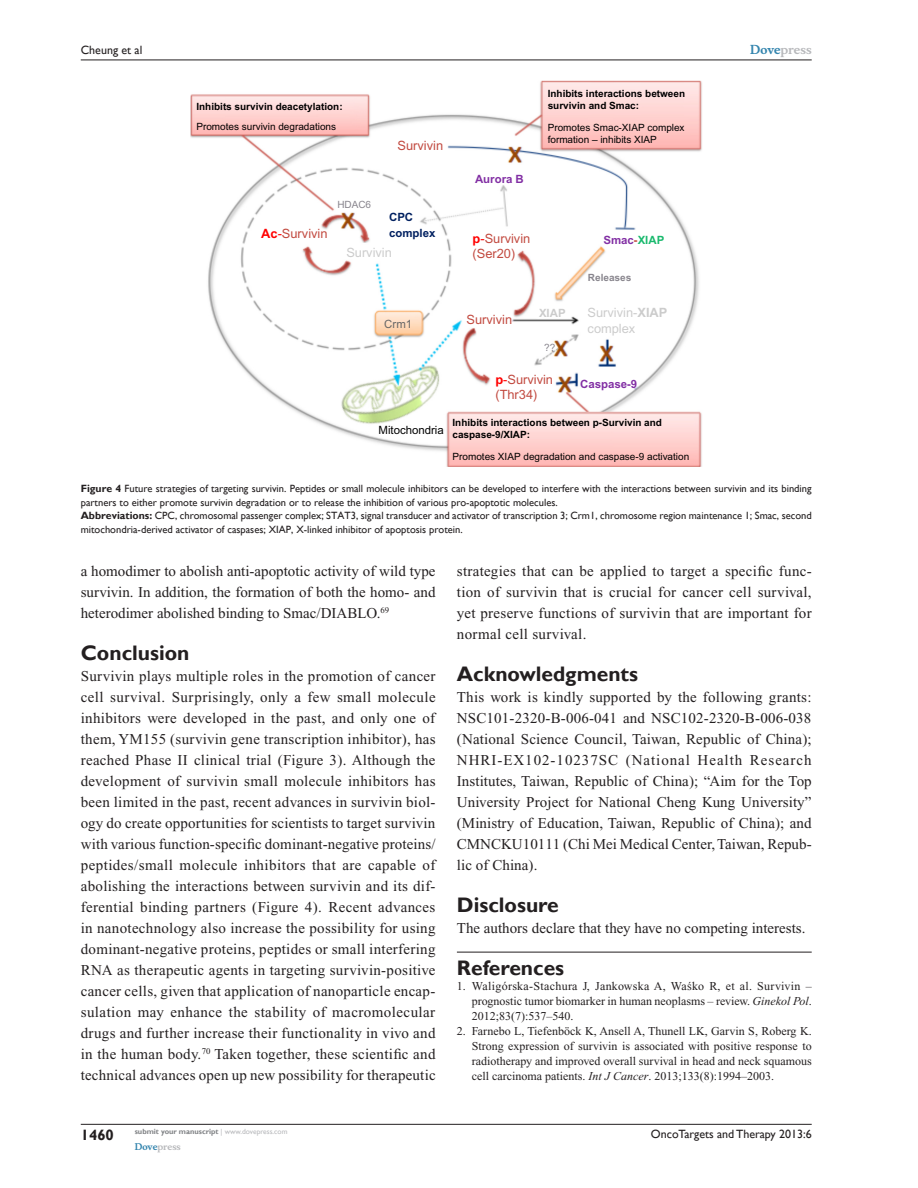
<style>
.page{position:relative;width:918px;height:1188px;background:#fff}
.page>*{position:absolute;margin:0;border:0;box-sizing:border-box;transform-origin:0 0}
.RefH{font:700 21px "Gill Sans";color:#231f20}
.TxF{font:15px/21px "Times New Roman";letter-spacing:.005em;color:#231f20;text-align:justify}
.Tx{font:15px/21px "Times New Roman";color:#231f20;text-align:justify}
.t1{font:700 15px "Gill Sans";color:#231f20}
.t2{font:12.9px/15.5px "Arial";color:#c24a40}
.t3{font:12.9px/15.5px "Arial";color:#ccc}
.RefNL1{font:12px/15px "Times New Roman";color:#231f20;text-align:justify}
.t4{font:12px "Gill Sans";color:#231f20}
.t5{font:700 12px "Musee";color:#b8b9bc}
.t6{font:700 11.4px "Arial";color:#822fa4}
.t7{font:11.4px "Arial";color:#000}
.t8{font:700 11.4px/15.6px "Arial";color:#002060}
.t9{font:700 11.4px "Arial";color:#ccc}
.t10{font:11.4px "Arial";color:#666}
.FC{font:10.5px/13.5px "Gill Sans";color:#231f20}
.t11{font:700 10.05px/12px "Arial";color:#000}
.t12{font:10.05px/12px "Arial";color:#000}
.t13{font:700 10.05px "Arial";color:#88858d}
.t14{font:10.05px "Arial";color:#88858d}
.t15{font:700 9px "Musee";color:#b8b9bc}
.t16{font:700 7.5px "Gill Sans";color:#808285}
.s1{font-weight:400}
.s2{font-weight:700;color:#f00}
.s3{color:#f00}
.s4{color:#c24a40}
.s5{color:#19b96d}
.s6{font-weight:700}
.s7{color:#3485ae}
.s8{font-style:inherit}
.s9{font-style:italic}
.s10{font-weight:400;color:#b8b9bc}
</style>
<div class="page">
<hr style="left:81px;top:1124px;width:731px;height:1px;background:#231f20">
<hr style="left:81px;top:60px;width:731px;height:1px;background:#231f20">
<hr style="left:457px;top:952px;width:355px;height:1px;background:#231f20">
<img style="left:190px;top:81px;width:512px;height:386px">
<p class="t4" style="left:81px;top:43px;width:63px">Cheung et al</p>
<p class="t11" style="left:196px;top:96px;width:148px;line-height:20.1px">Inhibits survivin deacetylation:<br><span class="s1">Promotes survivin degradations</span></p>
<p class="t2" style="left:398px;top:138px;width:47px">Survivin</p>
<p class="t2" style="left:261px;top:226px;width:68px"><span class="s2">Ac</span><span class="s3">-</span>Survivin</p>
<p class="t14" style="left:337px;top:199px;width:35px">HDAC6</p>
<p class="t3" style="left:346px;top:245px;width:47px">Survivin</p>
<p class="t8" style="left:389px;top:210px;width:48px">CPC complex</p>
<p class="t10" style="left:384px;top:318px;width:29px">Crm1</p>
<p class="t6" style="left:475px;top:172px;width:50px">Aurora B</p>
<p class="t11" style="left:548px;top:88px;width:139px">Inhibits interactions between survivin and Smac:</p>
<p class="t12" style="left:548px;top:122px;width:138px">Promotes Smac-XIAP complex formation – inhibits XIAP</p>
<p class="t2" style="left:473px;top:231px;width:59px"><span class="s2">p</span><span class="s3">-</span>Survivin (Ser20)</p>
<p class="t6" style="left:603px;top:233px;width:62px">Smac<span class="s4">-</span><span class="s5">XIAP</span></p>
<p class="t13" style="left:588px;top:272px;width:45px">Releases</p>
<p class="t2" style="left:467px;top:312px;width:47px">Survivin</p>
<p class="t3" style="left:588px;top:305px;width:81px">Survivin-<span class="s6">XIAP </span>complex</p>
<p class="t9" style="left:539px;top:307px;width:28px">XIAP</p>
<p class="t14" style="left:544px;top:342px;width:13px">??</p>
<p class="t2" style="left:495px;top:372px;width:59px"><span class="s2">p</span><span class="s3">-</span>Survivin (Thr34)</p>
<p class="t6" style="left:580px;top:377px;width:59px">Caspase-9</p>
<p class="t5" style="left:750px;top:43px;width:63px"><span class="s7">Dove</span>press</p>
<p class="t11" style="left:453px;top:417px;width:211px">Inhibits interactions between p-Survivin and caspase-9/XIAP:</p>
<p class="t12" style="left:453px;top:451px;width:238px">Promotes XIAP degradation and caspase-9 activation</p>
<p class="FC" style="left:81px;top:482px;width:732px"><span class="s6">Figure 4</span> Future strategies of targeting survivin. Peptides or small molecule inhibitors can be developed to interfere with the interactions between survivin and its binding partners to either promote survivin degradation or to release the inhibition of various pro-apoptotic molecules.</p>
<p class="FC" style="left:81px;top:509px;width:732px"><span class="s6">Abbreviations:</span> CPC, chromosomal passenger complex; STAT3, signal transducer and activator of transcription 3; Crm1, chromosome region maintenance 1; Smac, second mitochondria-derived activator of caspases; XIAP, X-linked inhibitor of apoptosis protein.</p>
<p class="t7" style="left:379px;top:423px;width:67px">Mitochondria</p>
<p class="Tx" style="left:81px;top:561px;width:356px">a homodimer to abolish anti-apoptotic activity of wild type survivin. In addition, the formation of both the homo- and heterodimer abolished binding to Smac/DIABLO.<sup>69</sup></p>
<h1 class="RefH" style="left:81px;top:640px;width:110px">Conclusion</h1>
<p class="TxF" style="left:81px;top:666px;width:357px">Survivin plays multiple roles in the promotion of cancer cell survival. Surprisingly, only a few small molecule inhibitors were developed in the past, and only one of them, YM155 (survivin gene transcription inhibitor), has reached Phase II clinical trial (Figure 3). Although the development of survivin small molecule inhibitors has been limited in the past, recent advances in survivin biol&shy;ogy do create opportunities for scientists to target survivin with various function-specific dominant-negative proteins/ peptides/small molecule inhibitors that are capable of abolishing the interactions between survivin and its dif&shy;ferential binding partners (Figure 4). Recent advances in nanotechnology also increase the possibility for using dominant-negative proteins, peptides or small interfering RNA as therapeutic agents in targeting survivin-positive cancer cells, given that application of nanoparticle encap&shy;sulation may enhance the stability of macromolecular drugs and further increase their functionality in vivo and in the human body.<sup>70</sup> Taken together, these scientific and technical advances open up new possibility for therapeutic</p>
<p class="TxF" style="left:457px;top:561px;width:356px">strategies that can be applied to target a specific func&shy;tion of survivin that is crucial for cancer cell survival, yet preserve functions of survivin that are important for normal cell survival.</p>
<h1 class="RefH" style="left:457px;top:661px;width:183px">Acknowledgments</h1>
<p class="TxF" style="left:457px;top:687px;width:356px">This work is kindly supported by the following grants:<br>NSC101-2320-B-006-041 and NSC102-2320-B-006-038 (National Science Council, Taiwan, Republic of China); NHRI-EX102-10237SC (National Health Research Institutes, Taiwan, Republic of China); “Aim for the Top University Project for National Cheng Kung University” (Ministry of Education, Taiwan, Republic of China); and CMNCKU10111 (Chi Mei Medical Center, Taiwan, Repub&shy;lic of China).</p>
<h1 class="RefH" style="left:457px;top:892px;width:103px">Disclosure</h1>
<p class="TxF" style="left:457px;top:918px;width:350px">The authors declare that they have no competing interests.</p>
<p class="RefH" style="left:457px;top:955px;width:109px">References</p>
<p class="RefNL1" style="left:472px;top:979px;width:341px;text-indent:-15px">1. Waligórska-Stachura J, Jankowska A, Wa<span class="s8">ś</span>ko R, et al. Survivin – prognostic tumor biomarker in human neoplasms – review. <span class="s9">Ginekol Pol</span>.<br>2012;83(7):537–540.</p>
<p class="RefNL1" style="left:472px;top:1024px;width:341px;text-indent:-15px">2. Farnebo L, Tiefenböck K, Ansell A, Thunell LK, Garvin S, Roberg K.<br>Strong expression of survivin is associated with positive response to radiotherapy and improved overall survival in head and neck squamous cell carcinoma patients. <span class="s9">Int J Cancer</span>. 2013;133(8):1994–2003.</p>
<p class="t1" style="left:81px;top:1126px;width:35px">1460</p>
<p class="t16" style="left:135px;top:1127px;width:154px">submit your manuscript <span class="s10">| www.dovepress.com</span></p>
<p class="t15" style="left:135px;top:1141px;width:48px"><span class="s7">Dove</span>press</p>
<p class="t4" style="left:651px;top:1127px;width:162px">OncoTargets and Therapy 2013:6</p>
</div>
